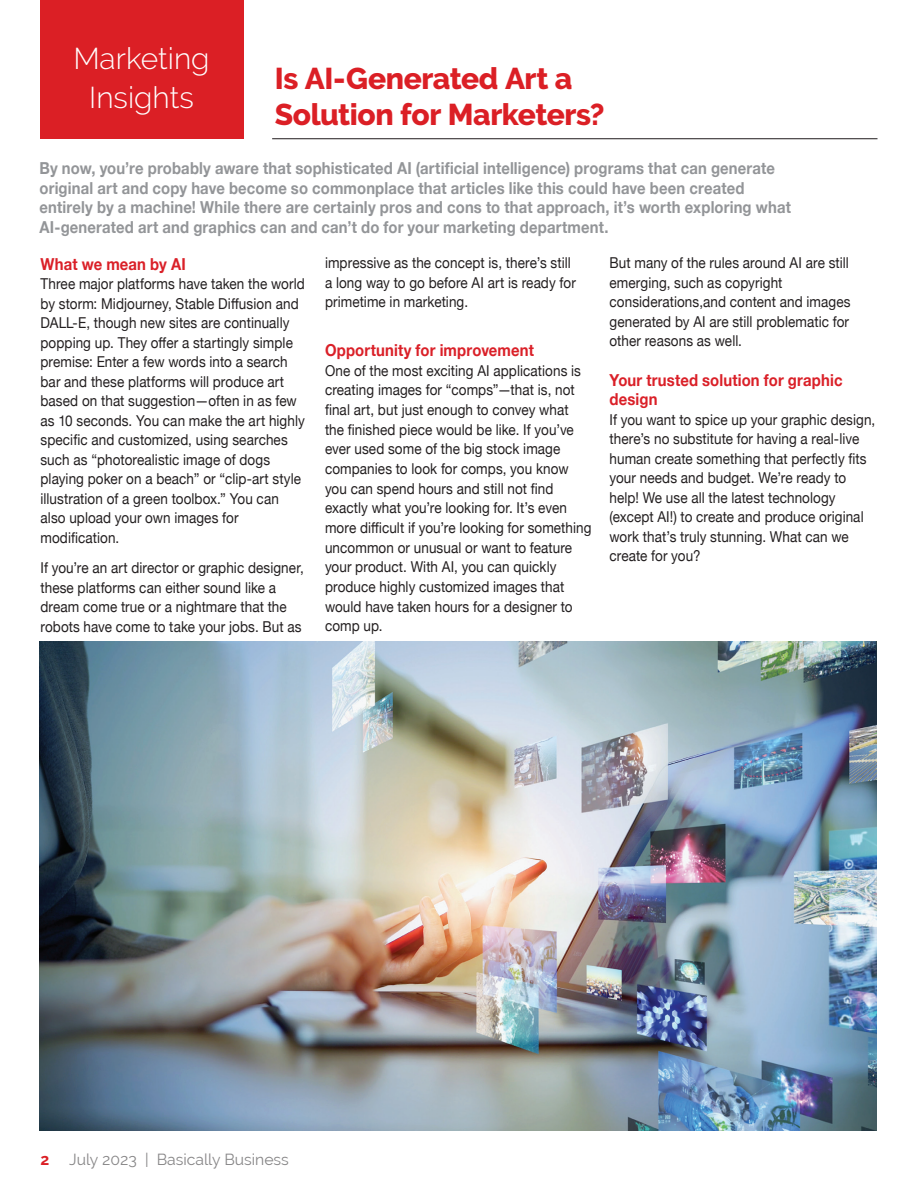
<style>
.page{position:relative;width:918px;height:1188px;background:#fff}
.page>*{position:absolute;margin:0;border:0;box-sizing:border-box;transform-origin:0 0}
.t1{font:800 30px/36px "Raleway";letter-spacing:-.015em;color:#db1f25}
.t2{font:300 30px/39px "Raleway";color:#fff;text-align:center}
.t3{font:700 16.5px/19.8px "Helvetica Neue";letter-spacing:.01em;color:#939598;scale:.9 1}
.t4{font:700 16.5px/19.5px "Helvetica Neue";letter-spacing:.01em;color:#da2028;scale:.9 1}
.t5{font:15.75px "Raleway";color:#878687}
.t6{font:700 15.75px "Raleway";color:#db1f25}
.t7{font:15px/19.5px "Helvetica Neue";letter-spacing:.005em;color:#231f20;scale:.9 1}
</style>
<div class="page">
<img style="left:40px;top:642px;width:836px;height:489px">
<hr style="left:272px;top:138px;width:606px;height:1px;background:#1f1a1c">
<div style="left:40px;top:0;width:204px;height:139px;background:#db1f25"></div>
<h1 class="t2" style="left:73px;top:39px;width:138px">Marketing<br>Insights</h1>
<h1 class="t1" style="left:275px;top:61px;width:331px">Is AI-Generated Art a<br>Solution for Marketers?</h1>
<p class="t3" style="left:40px;top:158px;width:836px">By now, you’re probably aware that sophisticated AI (artificial intelligence) programs that can generate original art and copy have become so commonplace that articles like this could have been created entirely by a machine! While there are certainly pros and cons to that approach, it’s worth exploring what AI-generated art and graphics can and can’t do for your marketing department.</p>
<p class="t4" style="left:40px;top:255px;width:163px">What we mean by AI</p>
<p class="t7" style="left:41px;top:275px;width:295px">Three major platforms have taken the world by storm: Midjourney, Stable Diffusion and DALL-E, though new sites are continually popping up. They offer a startingly simple premise: Enter a few words into a search bar and these platforms will produce art based on that suggestion—often in as few as 10 seconds. You can make the art highly specific and customized, using searches such as “photorealistic image of dogs playing poker on a beach” or “clip-art style illustration of a green toolbox.” You can also upload your own images for modification.</p>
<p class="t7" style="left:41px;top:559px;width:294px">If you’re an art director or graphic designer, these platforms can either sound like a dream come true or a nightmare that the robots have come to take your jobs. But as</p>
<p class="t7" style="left:325px;top:254px;width:280px">impressive as the concept is, there’s still a long way to go before AI art is ready for primetime in marketing.</p>
<p class="t4" style="left:325px;top:341px;width:234px">Opportunity for improvement</p>
<p class="t7" style="left:325px;top:361px;width:298px">One of the most exciting AI applications is creating images for “comps”—that is, not final art, but just enough to convey what<br>the finished piece would be like. If you’ve ever used some of the big stock image companies to look for comps, you know you can spend hours and still not find exactly what you’re looking for. It’s even more difficult if you’re looking for something uncommon or unusual or want to feature your product. With AI, you can quickly produce highly customized images that would have taken hours for a designer to comp up.</p>
<p class="t7" style="left:610px;top:254px;width:269px">But many of the rules around AI are still emerging, such as copyright considerations,and content and images generated by AI are still problematic for other reasons as well.</p>
<p class="t4" style="left:610px;top:370px;width:260px">Your trusted solution for graphic design</p>
<p class="t7" style="left:610px;top:410px;width:297px">If you want to spice up your graphic design, there’s no substitute for having a real-live human create something that perfectly fits your needs and budget. We’re ready to help! We use all the latest technology (except AI!) to create and produce original work that’s truly stunning. What can we create for you?</p>
<p class="t6" style="left:40px;top:1150px;width:10px">2</p>
<p class="t5" style="left:69px;top:1150px;width:221px">July 2023 | Basically Business</p>
</div>
